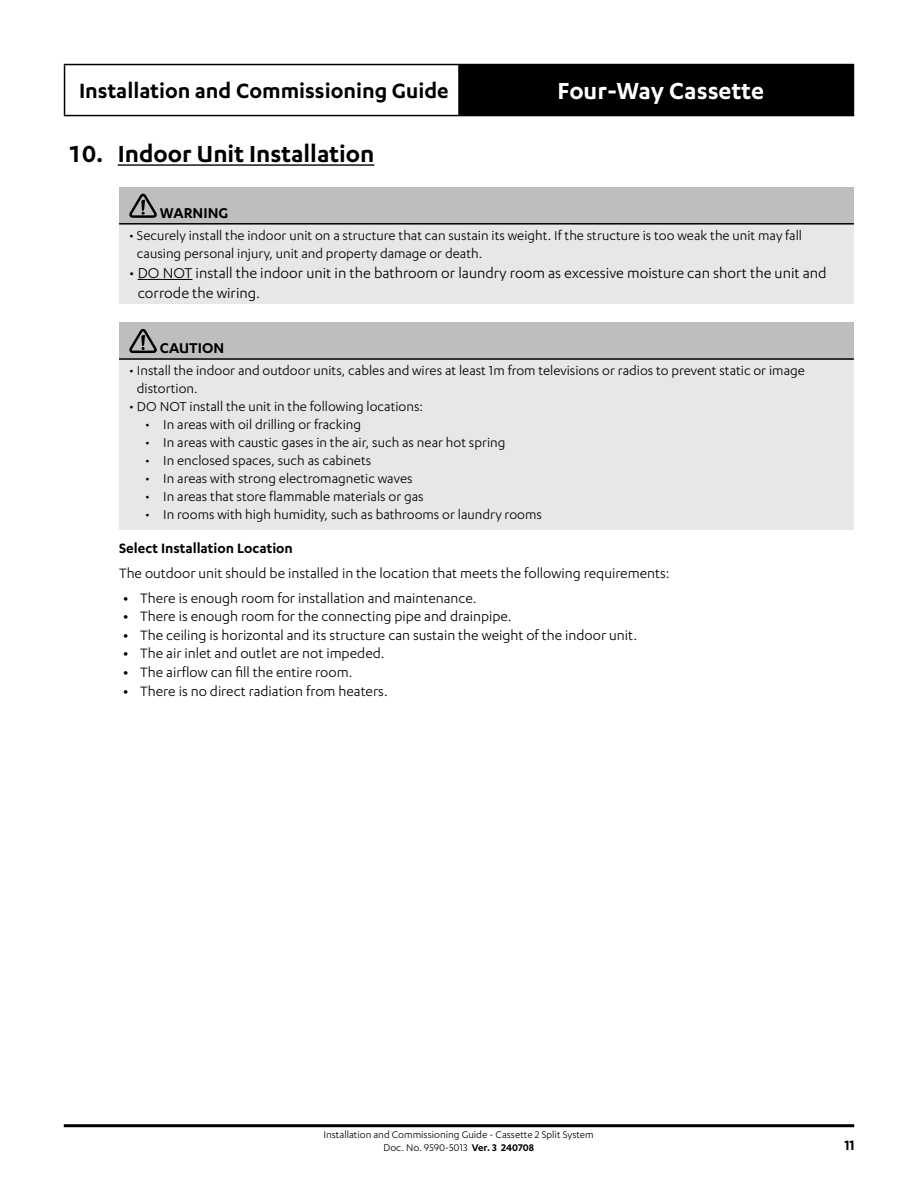
<style>
.page{position:relative;width:918px;height:1188px;background:#fff}
.page>*{position:absolute;margin:0;border:0;box-sizing:border-box;transform-origin:0 0}
.t1{font:600 27px "Karbon";color:#000}
.t2{font:600 27px "Karbon";color:#fff}
.t3{font:600 24px "Karbon";color:#000}
.t4{font:16.5px/19.8px "Karbon";color:#000}
.t5{font:600 16.5px "Karbon";color:#000}
.t6{font:15.75px "Karbon";color:#000}
.t7{font:600 15.75px "Karbon";color:#000}
.t8{font:15px/18px "Karbon";color:#000}
.t9{font:11.25px/13.5px "Karbon";color:#000;text-align:center}
.s1{font-weight:600}
</style>
<div class="page">
<hr style="left:64px;top:1124px;width:790px;height:3px;background:#000">
<div style="left:459px;top:65px;width:394px;height:51px;background:#000"></div>
<hr style="left:64px;top:64px;width:395px;height:1px;background:#000">
<hr style="left:64px;top:65px;width:1px;height:50px;background:#000">
<hr style="left:459px;top:64px;width:395px;height:1px;background:#000">
<hr style="left:458px;top:65px;width:2px;height:50px;background:#000">
<hr style="left:853px;top:65px;width:1px;height:50px;background:#000">
<hr style="left:64px;top:115px;width:395px;height:1px;background:#000">
<hr style="left:459px;top:115px;width:395px;height:1px;background:#000">
<hr style="left:118px;top:164px;width:256px;height:2px;background:#000">
<div style="left:119px;top:188px;width:735px;height:36px;background:#bcbec0"></div>
<div style="left:119px;top:224px;width:735px;height:80px;background:#e6e7e8"></div>
<hr style="left:119px;top:223px;width:735px;height:2px;background:#000">
<svg style="left:129px;top:193px;width:28px;height:25px"></svg>
<hr style="left:138px;top:279px;width:54px;height:1px;background:#000">
<div style="left:119px;top:323px;width:735px;height:36px;background:#bcbec0"></div>
<div style="left:119px;top:359px;width:735px;height:170px;background:#e6e7e8"></div>
<hr style="left:119px;top:358px;width:735px;height:2px;background:#000">
<svg style="left:129px;top:329px;width:28px;height:24px"></svg>
<h2 class="t3" style="left:79px;top:77px;width:371px">Installation and Commissioning Guide</h2>
<h1 class="t2" style="left:558px;top:76px;width:208px">Four-Way Cassette</h1>
<h1 class="t1" style="left:68px;top:139px;width:308px">10. Indoor Unit Installation</h1>
<p class="t5" style="left:160px;top:203px;width:70px">WARNING</p>
<p class="t8" style="left:137px;top:226px;width:667px;text-indent:-8px">• Securely install the indoor unit on a structure that can sustain its weight. If the structure is too weak the unit may fall causing personal injury, unit and property damage or death.</p>
<p class="t4" style="left:138px;top:262px;width:690px;text-indent:-8px">• DO NOT install the indoor unit in the bathroom or laundry room as excessive moisture can short the unit and corrode the wiring.</p>
<p class="t5" style="left:160px;top:339px;width:66px">CAUTION</p>
<p class="t8" style="left:137px;top:361px;width:669px;text-indent:-8px">• Install the indoor and outdoor units, cables and wires at least 1m from televisions or radios to prevent static or image distortion.</p>
<p class="t8" style="left:129px;top:397px;width:295px">• DO NOT install the unit in the following locations:</p>
<p class="t8" style="left:145px;top:415px;width:217px">• In areas with oil drilling or fracking</p>
<p class="t8" style="left:145px;top:433px;width:362px">• In areas with caustic gases in the air, such as near hot spring</p>
<p class="t8" style="left:145px;top:451px;width:227px">• In enclosed spaces, such as cabinets</p>
<p class="t8" style="left:145px;top:469px;width:269px">• In areas with strong electromagnetic waves</p>
<p class="t8" style="left:145px;top:487px;width:280px">• In areas that store flammable materials or gas</p>
<p class="t8" style="left:145px;top:505px;width:398px">• In rooms with high humidity, such as bathrooms or laundry rooms</p>
<p class="t7" style="left:119px;top:539px;width:175px">Select Installation Location</p>
<p class="t6" style="left:119px;top:564px;width:552px">The outdoor unit should be installed in the location that meets the following requirements:</p>
<p class="t6" style="left:123px;top:589px;width:355px"><span class="s1">•</span> There is enough room for installation and maintenance.</p>
<p class="t6" style="left:123px;top:608px;width:390px"><span class="s1">•</span> There is enough room for the connecting pipe and drainpipe.</p>
<p class="t6" style="left:123px;top:626px;width:515px"><span class="s1">•</span> The ceiling is horizontal and its structure can sustain the weight of the indoor unit.</p>
<p class="t6" style="left:123px;top:645px;width:263px"><span class="s1">•</span> The air inlet and outlet are not impeded.</p>
<p class="t6" style="left:123px;top:664px;width:231px"><span class="s1">•</span> The airflow can fill the entire room.</p>
<p class="t6" style="left:123px;top:682px;width:266px"><span class="s1">•</span> There is no direct radiation from heaters.</p>
<p class="t9" style="left:324px;top:1127px;width:272px">Installation and Commissioning Guide - Cassette 2 Split System<br>Doc. No. 9590-5013 <span class="s1">Ver. 3 240708</span></p>
<p class="t7" style="left:844px;top:1137px;width:12px">11</p>
</div>
